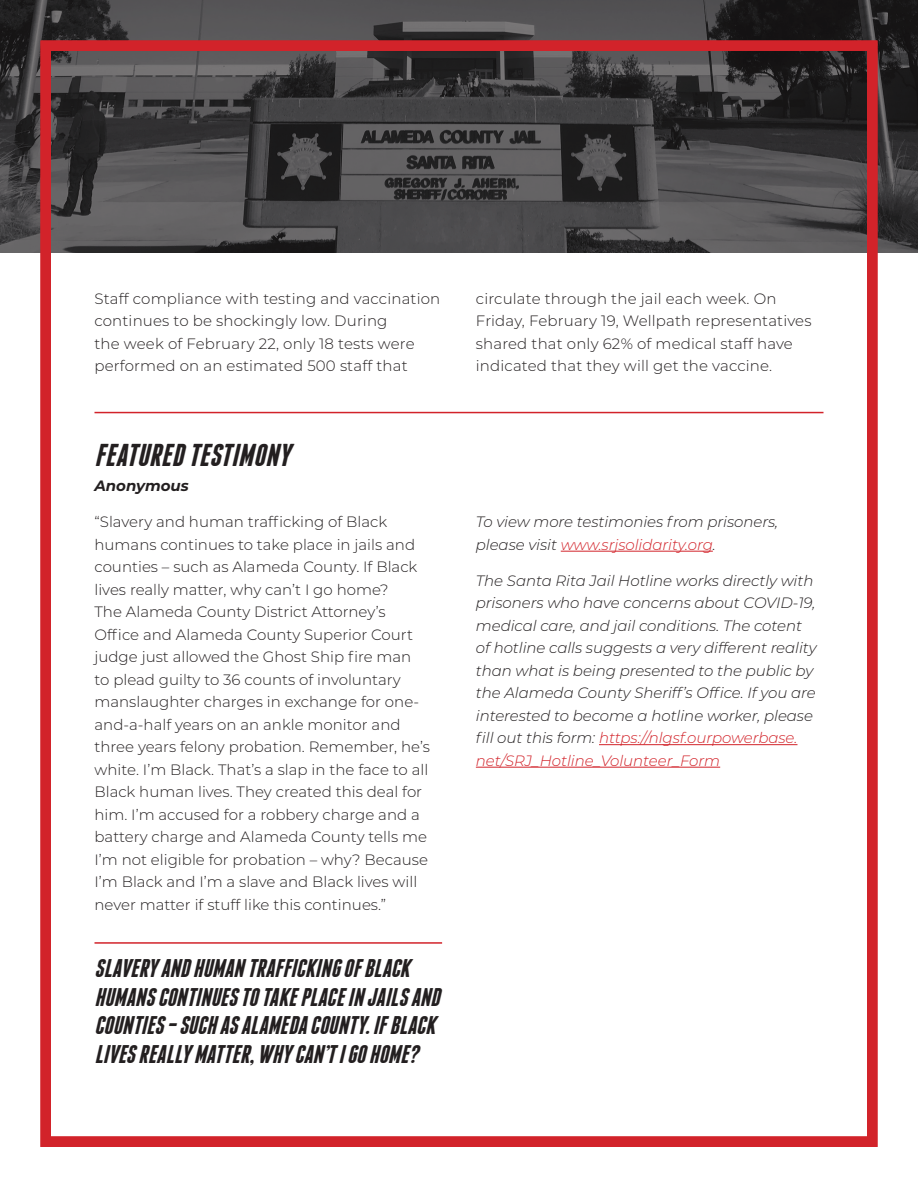
<style>
.page{position:relative;width:918px;height:1188px;background:#fff}
.page>*{position:absolute;margin:0;border:0;box-sizing:border-box;transform-origin:0 0}
.t1{font:italic 700 31.5px "Franchise";color:#231f20}
.t2{font:italic 700 25.5px/28.5px "Franchise";color:#231f20}
.t3{font:300 15px/22.5px "Montserrat";color:#231f20}
.t4{font:italic 300 15px/22.5px "Montserrat";letter-spacing:-.005em;color:#231f20}
.t5{font:italic 700 15px "Montserrat";letter-spacing:-.005em;color:#231f20}
.s1{color:#d2232a}
</style>
<div class="page">
<svg style="left:0;top:0;width:918px;height:253px;background:#444344"></svg>
<div style="left:40px;top:40px;width:838px;height:1107px;border:10px solid #d2232a"></div>
<hr style="left:561px;top:551px;width:152px;height:1px;background:#d2232a">
<hr style="left:599px;top:744px;width:199px;height:1px;background:#d2232a">
<hr style="left:476px;top:767px;width:244px;height:1px;background:#d2232a">
<hr style="left:94px;top:412px;width:730px;height:1px;background:#d2232a">
<hr style="left:94px;top:942px;width:348px;height:2px;background:#d2232a">
<p class="t3" style="left:94px;top:287px;width:347px">Staff compliance with testing and vaccination continues to be shockingly low. During<br>the week of February 22, only 18 tests were performed on an estimated 500 staff that</p>
<p class="t3" style="left:476px;top:287px;width:337px">circulate through the jail each week. On Friday, February 19, Wellpath representatives shared that only 62% of medical staff have indicated that they will get the vaccine.</p>
<p class="t1" style="left:94px;top:441px;width:204px">FEATUREDTESTIMONY</p>
<p class="t5" style="left:94px;top:475px;width:96px">Anonymous</p>
<p class="t3" style="left:94px;top:510px;width:337px">“Slavery and human trafficking of Black humans continues to take place in jails and counties – such as Alameda County. If Black lives really matter, why can’t I go home?<br>The Alameda County District Attorney’s Office and Alameda County Superior Court judge just allowed the Ghost Ship fire man<br>to plead guilty to 36 counts of involuntary manslaughter charges in exchange for one&shy;and-a-half years on an ankle monitor and three years felony probation. Remember, he’s white. I’m Black. That’s a slap in the face to all Black human lives. They created this deal for him. I’m accused for a robbery charge and a battery charge and Alameda County tells me I’m not eligible for probation – why? Because I’m Black and I’m a slave and Black lives will never matter if stuff like this continues.”</p>
<p class="t4" style="left:476px;top:510px;width:304px">To view more testimonies from prisoners, please visit <span class="s1">www.srjsolidarity.org</span>.</p>
<p class="t4" style="left:476px;top:569px;width:342px">The Santa Rita Jail Hotline works directly with prisoners who have concerns about COVID-19, medical care, and jail conditions. The cotent of hotline calls suggests a very different reality than what is being presented to the public by the Alameda County Sheriff’s Office. If you are interested to become a hotline worker, please fill out this form: <span class="s1">https://nlgsf.ourpowerbase. net/SRJ_Hotline_Volunteer_Form</span></p>
<p class="t2" style="left:94px;top:954px;width:352px">SLAVERYANDHUMAN TRAFFICKINGOFBLACK HUMANSCONTINUESTOTAKEPLACEIN JAILSAND COUNTIES–SUCHASALAMEDACOUNTY.IFBLACK LIVESREALLYMATTER,WHYCAN’TIGOHOME?</p>
</div>
